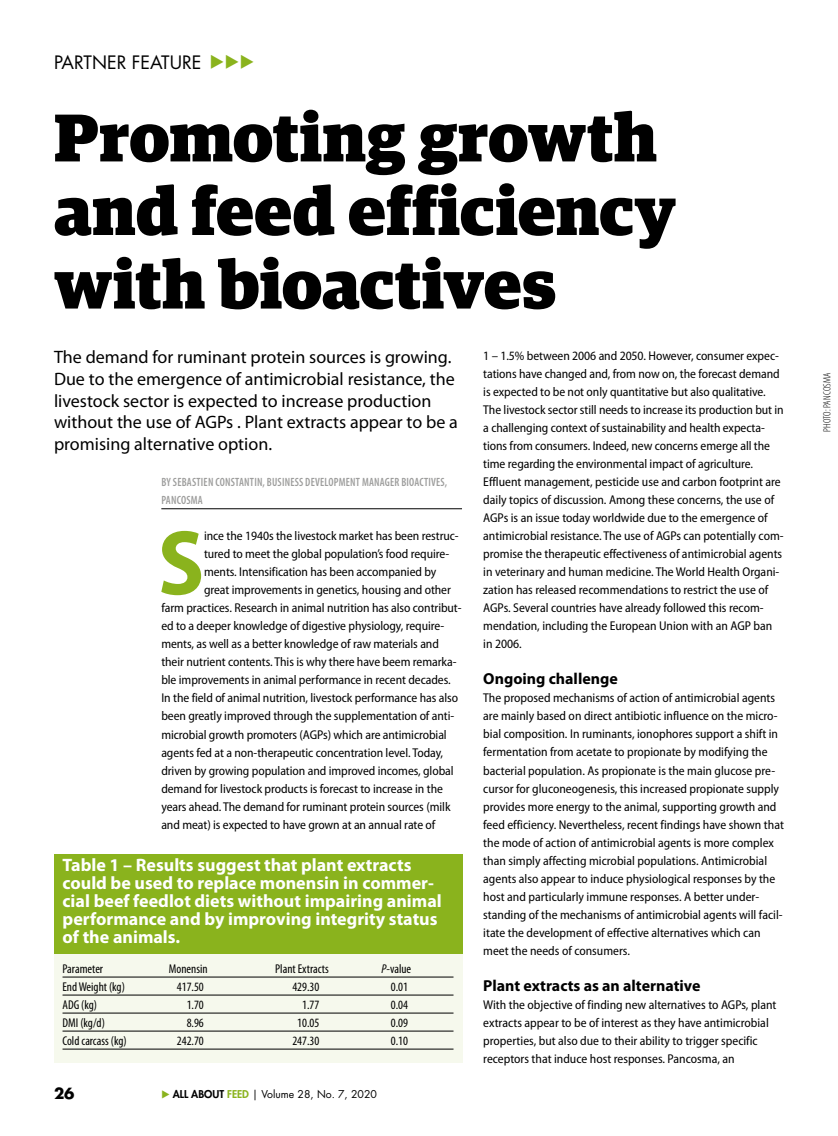
<style>
.page{position:relative;width:838px;height:1136px;background:#fff}
.page>*{position:absolute;margin:0;border:0;box-sizing:border-box;transform-origin:0 0}
.t1{font:700 semi-condensed 92.85px "Myriad Pro";color:#8ab31d}
.t2{font:900 67.5px/73.5px "Guardian Egyp";color:#000}
.t3{font:18px/21.6px "Myriad Pro";color:#000}
.t4{font:700 18px/18px "Myriad Pro";color:#fff}
.t5{font:18px "Futura Std";color:#000}
.t6{font:700 15.9px "Myriad Pro";color:#000}
.t7{font:700 15px "Futura Std";color:#000}
.t8{font:semi-condensed 12.75px/18px "Myriad Pro";letter-spacing:-.005em;color:#000}
.t9{font:condensed 12.75px "Myriad Pro";color:#000}
.t10{font:600 condensed 12px/18px "Myriad Pro";letter-spacing:.02em;color:#9d9d9c;scale:.92 1}
.t11{font:10.5px "Futura Std";color:#000}
.t12{font:300 condensed 10.5px "Myriad Pro";letter-spacing:.02em;color:#000}
.s1{color:#8ab31d}
.s2{font-style:italic}
.s3{font-weight:800}
.s4{font-weight:800;color:#8ab31d}
</style>
<div class="page">
<hr style="left:161px;top:508px;width:301px;height:1px;background:#000">
<div style="left:54px;top:853px;width:408px;height:101px;background:#8ab31d"></div>
<div style="left:54px;top:954px;width:408px;height:108px;background:#f6f9ed"></div>
<hr style="left:63px;top:976px;width:390px;height:1px;background:#000">
<hr style="left:63px;top:994px;width:390px;height:1px;background:#000">
<hr style="left:63px;top:1012px;width:390px;height:1px;background:#000">
<hr style="left:63px;top:1030px;width:390px;height:1px;background:#000">
<hr style="left:63px;top:1048px;width:390px;height:1px;background:#000">
<h3 class="t5" style="left:54px;top:51px;width:202px">PARTNER FEATURE <span class="s1">▶▶▶</span></h3>
<h2 class="t2" style="left:54px;top:94px;width:624px">Promoting growth and feed efficiency with bioactives</h2>
<p class="t3" style="left:54px;top:346px;width:405px">The demand for ruminant protein sources is growing.<br>Due to the emergence of antimicrobial resistance, the livestock sector is expected to increase production without the use of AGPs . Plant extracts appear to be a promising alternative option.</p>
<p class="t10" style="left:161px;top:473px;width:312px">BY SEBASTIEN CONSTANTIN, BUSINESS DEVELOPMENT MANAGER BIOACTIVES,<br>PANCOSMA</p>
<h1 class="t1" style="left:158px;top:511px;width:48px">S</h1>
<p class="t8" style="left:204px;top:527px;width:256px">ince the 1940s the livestock market has been restruc-</p>
<p class="t8" style="left:204px;top:545px;width:247px">tured to meet the global population’s food require-</p>
<p class="t8" style="left:204px;top:563px;width:234px">ments. Intensification has been accompanied by</p>
<p class="t8" style="left:204px;top:581px;width:248px">great improvements in genetics, housing and other</p>
<p class="t8" style="left:161px;top:599px;width:302px">farm practices. Research in animal nutrition has also contribut-</p>
<p class="t8" style="left:161px;top:617px;width:284px">ed to a deeper knowledge of digestive physiology, require-</p>
<p class="t8" style="left:161px;top:635px;width:279px">ments, as well as a better knowledge of raw materials and</p>
<p class="t8" style="left:161px;top:653px;width:297px">their nutrient contents. This is why there have beem remarka-</p>
<p class="t8" style="left:161px;top:671px;width:291px">ble improvements in animal performance in recent decades.</p>
<p class="t8" style="left:161px;top:689px;width:298px">In the field of animal nutrition, livestock performance has also</p>
<p class="t8" style="left:161px;top:707px;width:294px">been greatly improved through the supplementation of anti-</p>
<p class="t8" style="left:161px;top:725px;width:287px">microbial growth promoters (AGPs) which are antimicrobial</p>
<p class="t8" style="left:161px;top:743px;width:283px">agents fed at a non-therapeutic concentration level. Today,</p>
<p class="t8" style="left:161px;top:761px;width:294px">driven by growing population and improved incomes, global</p>
<p class="t8" style="left:161px;top:779px;width:283px">demand for livestock products is forecast to increase in the</p>
<p class="t8" style="left:161px;top:797px;width:291px">years ahead. The demand for ruminant protein sources (milk</p>
<p class="t8" style="left:161px;top:815px;width:275px">and meat) is expected to have grown at an annual rate of</p>
<h3 class="t4" style="left:63px;top:854px;width:381px">Table 1 – Results suggest that plant extracts could be used to replace monensin in commer&shy;cial beef feedlot diets without impairing animal performance and by improving integrity status of the animals.</h3>
<p class="t9" style="left:63px;top:960px;width:42px">Parameter</p>
<p class="t9" style="left:169px;top:960px;width:40px">Monensin</p>
<p class="t9" style="left:275px;top:960px;width:55px">Plant Extracts</p>
<p class="t9" style="left:381px;top:960px;width:31px"><span class="s2">P</span>-value</p>
<p class="t9" style="left:62px;top:978px;width:64px">End Weight (kg)</p>
<p class="t9" style="left:177px;top:978px;width:29px">417.50</p>
<p class="t9" style="left:292px;top:978px;width:29px">429.30</p>
<p class="t9" style="left:391px;top:978px;width:19px">0.01</p>
<p class="t9" style="left:62px;top:996px;width:36px">ADG (kg)</p>
<p class="t9" style="left:187px;top:996px;width:19px">1.70</p>
<p class="t9" style="left:302px;top:996px;width:19px">1.77</p>
<p class="t9" style="left:391px;top:996px;width:19px">0.04</p>
<p class="t9" style="left:62px;top:1014px;width:44px">DMI (kg/d)</p>
<p class="t9" style="left:187px;top:1014px;width:19px">8.96</p>
<p class="t9" style="left:297px;top:1014px;width:24px">10.05</p>
<p class="t9" style="left:391px;top:1014px;width:19px">0.09</p>
<p class="t9" style="left:62px;top:1032px;width:66px">Cold carcass (kg)</p>
<p class="t9" style="left:177px;top:1032px;width:29px">242.70</p>
<p class="t9" style="left:292px;top:1032px;width:29px">247.30</p>
<p class="t9" style="left:391px;top:1032px;width:19px">0.10</p>
<p class="t7" style="left:54px;top:1082px;width:22px">26</p>
<p class="t11" style="left:161px;top:1087px;width:217px"><span class="s1">▶</span> <span class="s3">ALL ABOUT</span> <span class="s4">FEED</span> | Volume 28, No. 7, 2020</p>
<p class="t8" style="left:483px;top:347px;width:302px">1 – 1.5% between 2006 and 2050. However, consumer expec&shy;tations have changed and, from now on, the forecast demand is expected to be not only quantitative but also qualitative.<br>The livestock sector still needs to increase its production but in a challenging context of sustainability and health expecta&shy;tions from consumers. Indeed, new concerns emerge all the time regarding the environmental impact of agriculture.<br>Effluent management, pesticide use and carbon footprint are daily topics of discussion. Among these concerns, the use of AGPs is an issue today worldwide due to the emergence of antimicrobial resistance. The use of AGPs can potentially com&shy;promise the therapeutic effectiveness of antimicrobial agents in veterinary and human medicine. The World Health Organi&shy;zation has released recommendations to restrict the use of AGPs. Several countries have already followed this recom&shy;mendation, including the European Union with an AGP ban in 2006.</p>
<p class="t6" style="left:483px;top:668px;width:136px">Ongoing challenge</p>
<p class="t8" style="left:483px;top:689px;width:302px">The proposed mechanisms of action of antimicrobial agents are mainly based on direct antibiotic influence on the micro&shy;bial composition. In ruminants, ionophores support a shift in fermentation from acetate to propionate by modifying the bacterial population. As propionate is the main glucose pre&shy;cursor for gluconeogenesis, this increased propionate supply provides more energy to the animal, supporting growth and feed efficiency. Nevertheless, recent findings have shown that the mode of action of antimicrobial agents is more complex than simply affecting microbial populations. Antimicrobial agents also appear to induce physiological responses by the host and particularly immune responses. A better under&shy;standing of the mechanisms of antimicrobial agents will facil&shy;itate the development of effective alternatives which can meet the needs of consumers.</p>
<p class="t6" style="left:483px;top:974px;width:219px">Plant extracts as an alternative</p>
<p class="t8" style="left:483px;top:995px;width:295px">With the objective of finding new alternatives to AGPs, plant extracts appear to be of interest as they have antimicrobial properties, but also due to their ability to trigger specific receptors that induce host responses. Pancosma, an</p>
<p class="t12" style="left:821px;top:432px;width:61px;rotate:-90deg">PHOTO: PANCOSMA</p>
</div>
